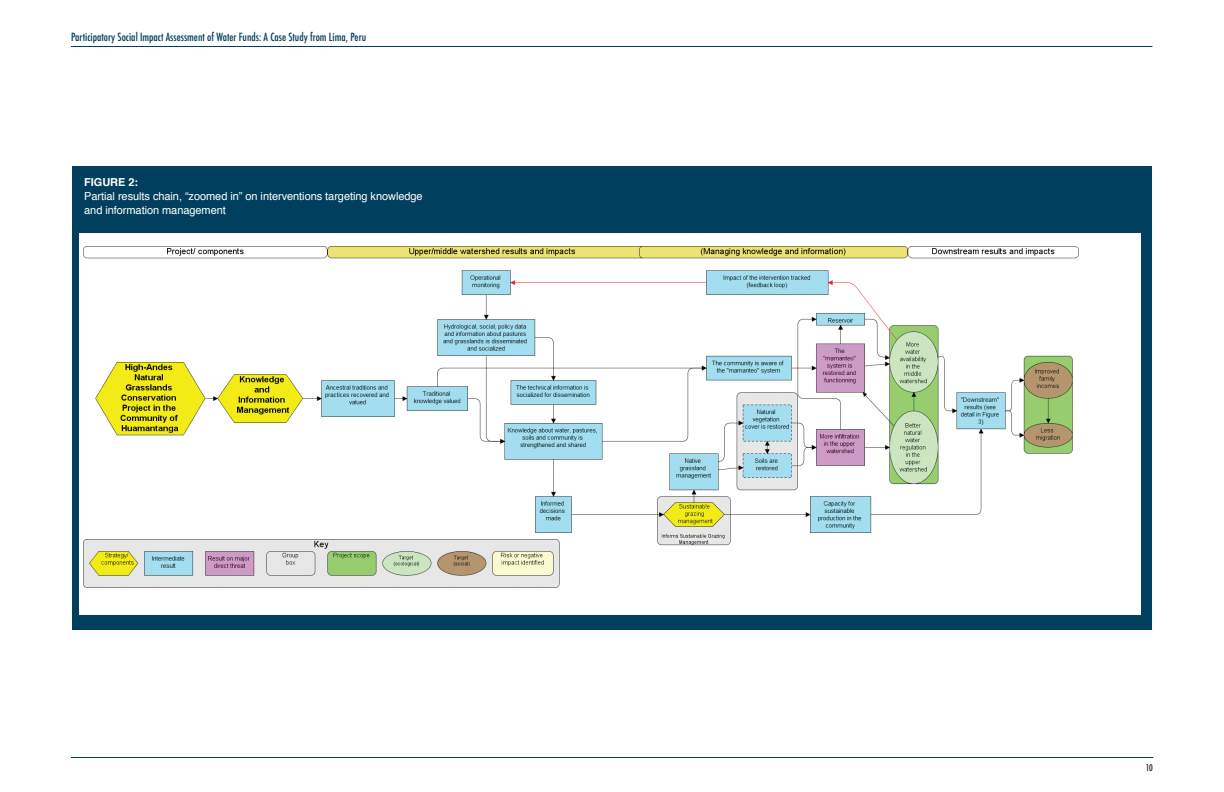
<style>
.page{position:relative;width:1224px;height:792px;background:#fff}
.page>*{position:absolute;margin:0;border:0;box-sizing:border-box;transform-origin:0 0}
.Figure_Title{font:11px/14px "Helvetica";letter-spacing:-.005em;color:#fff}
.t1{font:500 condensed 11px "Futura";color:#00405e}
.t2{font:500 condensed 9px "Futura";color:#231f20}
.s1{font-weight:700}
</style>
<div class="page">
<hr style="left:71px;top:46px;width:1081px;height:1px;background:#00405e">
<hr style="left:71px;top:757px;width:1082px;height:1px;background:#00405e">
<div style="left:72px;top:166px;width:1080px;height:464px;background:#00405e"></div>
<div style="left:79px;top:233px;width:1062px;height:382px;background:#fff"></div>
<img style="left:83px;top:246px;width:996px;height:342px">
<p class="t1" style="left:71px;top:30px;width:297px">Participatory Social Impact Assessment of Water Funds: A Case Study from Lima, Peru</p>
<p class="Figure_Title" style="left:84px;top:175px;width:340px"><span class="s1">FIGURE 2:<br></span>Partial results chain, “zoomed in” on interventions targeting knowledge and information management</p>
<p class="t2" style="left:1146px;top:762px;width:8px">10</p>
</div>
